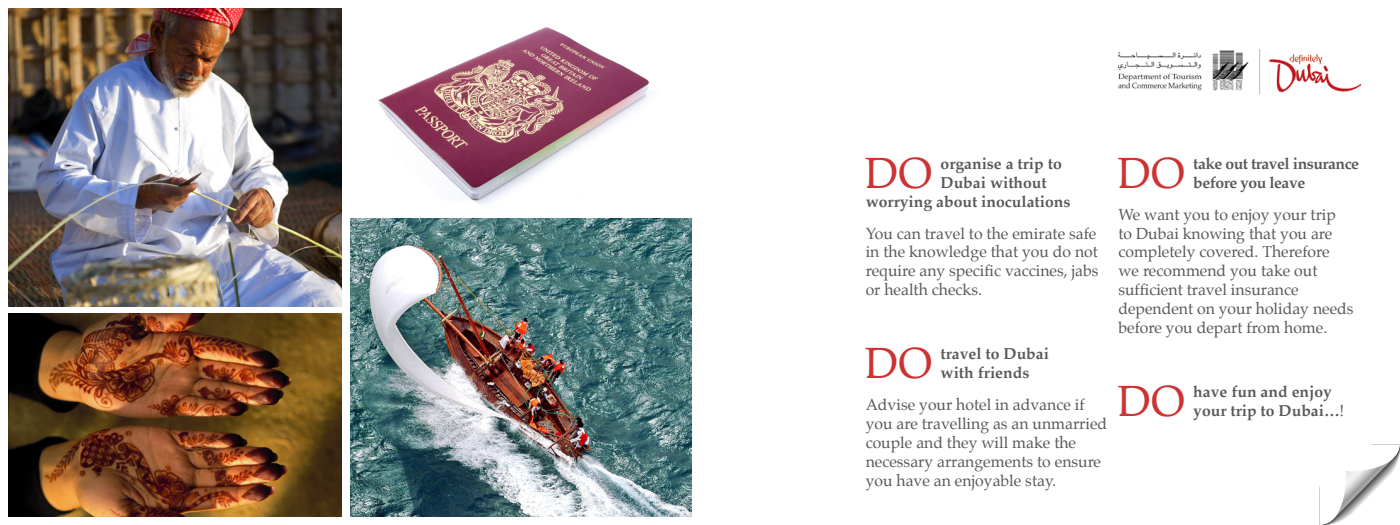
<style>
.page{position:relative;width:1400px;height:525px;background:#fff}
.page>*{position:absolute;margin:0;border:0;box-sizing:border-box;transform-origin:0 0}
.t1{font:42.88px "Palatino";color:#c33}
.t2{font:15.75px/18.9px "Palatino";color:#595959}
.t3{font:700 15.75px/18.9px "Palatino";color:#595959}
.t4{font:700 15.75px/18.9px "Palatino";letter-spacing:-.03em;color:#595959}
.s1{font-weight:400}
</style>
<div class="page">
<svg style="left:1319px;top:444px;width:81px;height:81px"></svg>
<img style="left:9px;top:9px;width:332px;height:297px">
<img style="left:9px;top:313px;width:332px;height:203px">
<img style="left:378px;top:27px;width:271px;height:177px">
<img style="left:350px;top:219px;width:341px;height:297px">
<img style="left:1118px;top:49px;width:243px;height:45px">
<h1 class="t1" style="left:865px;top:137px;width:68px">DO</h1>
<p class="t3" style="left:941px;top:154px;width:123px">organise a trip to</p>
<p class="t3" style="left:941px;top:172px;width:108px">Dubai without</p>
<p class="t3" style="left:866px;top:191px;width:206px">worrying about inoculations</p>
<p class="t2" style="left:866px;top:224px;width:234px">You can travel to the emirate safe in the knowledge that you do not require any specific vaccines, jabs or health checks.</p>
<h1 class="t1" style="left:865px;top:328px;width:68px">DO</h1>
<p class="t3" style="left:941px;top:344px;width:110px">travel to Dubai with friends</p>
<p class="t2" style="left:866px;top:395px;width:243px">Advise your hotel in advance if you are travelling as an unmarried couple and they will make the necessary arrangements to ensure you have an enjoyable stay.</p>
<h1 class="t1" style="left:1118px;top:137px;width:68px">DO</h1>
<p class="t4" style="left:1193px;top:154px;width:167px">take out travel insurance before you leave</p>
<p class="t2" style="left:1118px;top:205px;width:237px">We want you to enjoy your trip to Dubai knowing that you are completely covered. Therefore we recommend you take out sufficient travel insurance dependent on your holiday needs before you depart from home.</p>
<h1 class="t1" style="left:1118px;top:366px;width:68px">DO</h1>
<p class="t3" style="left:1193px;top:382px;width:152px">have fun and enjoy your trip to Dubai…<span class="s1">!</span></p>
</div>
